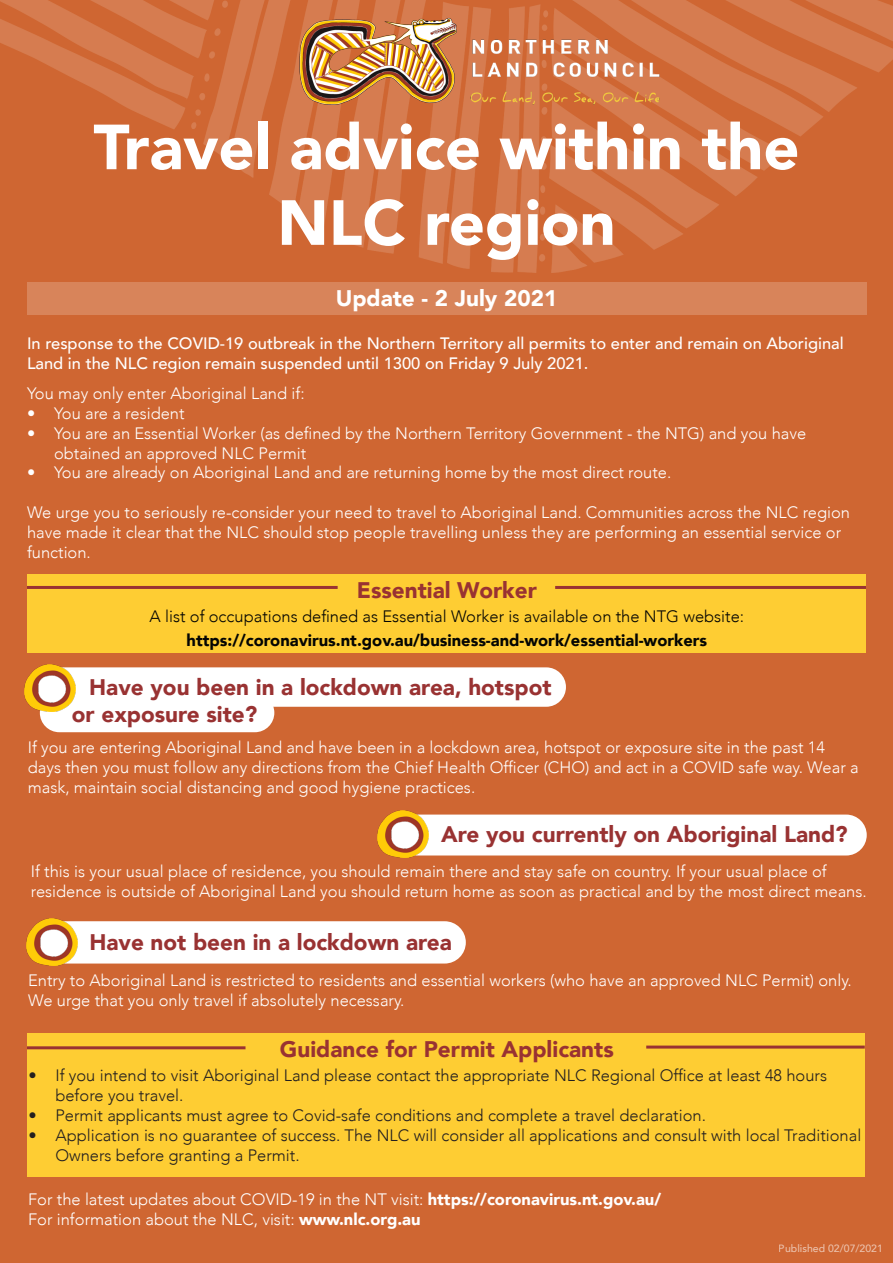
<style>
.page{position:relative;width:893px;height:1263px;background:#cf6632}
.page>*{position:absolute;margin:0;border:0;box-sizing:border-box;transform-origin:0 0}
.t1{font:900 63px "Avenir";color:#fff}
.t2{font:900 22.5px "Avenir";color:#993232}
.t3{font:900 22.5px "Avenir";color:#fff}
.t4{font:300 16.5px/19.8px "Avenir";color:#fff}
.t5{font:300 16.5px/19.8px "Avenir";color:#231f20}
.t6{font:500 16.5px/19.8px "Avenir";color:#fff}
.t7{font:300 16.5px "Avenir";color:#040503}
.t8{font:900 16.5px "Avenir";color:#040503}
.t9{font:500 10.5px "Avenir";color:#fff}
.s1{font-weight:900}
</style>
<div class="page">
<div style="left:27px;top:282px;width:840px;height:33px;background:#d8845a"></div>
<img style="left:0;top:0;width:893px;height:272px">
<img style="left:294px;top:8px;width:377px;height:106px">
<div style="left:32px;top:667px;width:534px;height:40px;background:#fff;border-radius:20px"></div>
<div style="left:40px;top:693px;width:234px;height:39px;background:#fff;border-radius:19px"></div>
<img style="left:25px;top:664px;width:51px;height:47px">
<div style="left:390px;top:814px;width:477px;height:41px;background:#fff;border-radius:20px"></div>
<img style="left:378px;top:811px;width:51px;height:46px">
<div style="left:38px;top:921px;width:428px;height:42px;background:#fff;border-radius:21px"></div>
<img style="left:26px;top:918px;width:51px;height:47px">
<div style="left:27px;top:574px;width:838px;height:78px;background:#fecd33"></div>
<div style="left:28px;top:1033px;width:837px;height:143px;background:#fecd33"></div>
<hr style="left:27px;top:1046px;width:218px;height:3px;background:#993232">
<hr style="left:646px;top:1045px;width:219px;height:3px;background:#993232">
<hr style="left:555px;top:586px;width:311px;height:3px;background:#993232">
<hr style="left:27px;top:586px;width:311px;height:3px;background:#993232">
<p class="t1" style="left:93px;top:93px;width:707px">Travel advice within the</p>
<p class="t1" style="left:277px;top:169px;width:340px">NLC region</p>
<p class="t3" style="left:336px;top:279px;width:223px">Update - 2 July 2021</p>
<p class="t6" style="left:27px;top:333px;width:818px">In response to the COVID-19 outbreak in the Northern Territory all permits to enter and remain on Aboriginal<br>Land in the NLC region remain suspended until 1300 on Friday 9 July 2021.</p>
<p class="t4" style="left:27px;top:384px;width:279px">You may only enter Aboriginal Land if:</p>
<p class="t4" style="left:27px;top:403px;width:159px">• You are a resident</p>
<p class="t4" style="left:54px;top:423px;width:754px;text-indent:-27px">• You are an Essential Worker (as defined by the Northern Territory Government - the NTG) and you have obtained an approved NLC Permit</p>
<p class="t4" style="left:27px;top:463px;width:646px">• You are already on Aboriginal Land and are returning home by the most direct route.</p>
<p class="t4" style="left:27px;top:502px;width:825px">We urge you to seriously re-consider your need to travel to Aboriginal Land. Communities across the NLC region have made it clear that the NLC should stop people travelling unless they are performing an essential service or function.</p>
<p class="t2" style="left:357px;top:570px;width:181px">Essential Worker</p>
<p class="t7" style="left:150px;top:606px;width:596px">A list of occupations defined as Essential Worker is available on the NTG website:</p>
<p class="t8" style="left:187px;top:626px;width:522px">https://coronavirus.nt.gov.au/business-and-work/essential-workers</p>
<p class="t2" style="left:89px;top:667px;width:464px">Have you been in a lockdown area, hotspot</p>
<p class="t2" style="left:72px;top:694px;width:187px">or exposure site?</p>
<p class="t4" style="left:28px;top:738px;width:832px">If you are entering Aboriginal Land and have been in a lockdown area, hotspot or exposure site in the past 14 days then you must follow any directions from the Chief Health Officer (CHO) and act in a COVID safe way. Wear a mask, maintain social distancing and good hygiene practices.</p>
<p class="t2" style="left:441px;top:814px;width:408px">Are you currently on Aboriginal Land?</p>
<p class="t4" style="left:31px;top:861px;width:837px">If this is your usual place of residence, you should remain there and stay safe on country. If your usual place of residence is outside of Aboriginal Land you should return home as soon as practical and by the most direct means.</p>
<p class="t2" style="left:89px;top:923px;width:364px">Have not been in a lockdown area</p>
<p class="t4" style="left:28px;top:970px;width:825px">Entry to Aboriginal Land is restricted to residents and essential workers (who have an approved NLC Permit) only.<br>We urge that you only travel if absolutely necessary.</p>
<p class="t2" style="left:280px;top:1030px;width:335px">Guidance for Permit Applicants</p>
<p class="t5" style="left:55px;top:1066px;width:773px;text-indent:-27px">• If you intend to visit Aboriginal Land please contact the appropriate NLC Regional Office at least 48 hours before you travel.</p>
<p class="t5" style="left:28px;top:1105px;width:679px">• Permit applicants must agree to Covid-safe conditions and complete a travel declaration.</p>
<p class="t5" style="left:55px;top:1125px;width:807px;text-indent:-27px">• Application is no guarantee of success. The NLC will consider all applications and consult with local Traditional<br>Owners before granting a Permit.</p>
<p class="t4" style="left:28px;top:1189px;width:635px">For the latest updates about COVID-19 in the NT visit: <span class="s1">https://coronavirus.nt.gov.au/<br></span>For information about the NLC, visit: <span class="s1">www.nlc.org.au</span></p>
<p class="t9" style="left:779px;top:1239px;width:106px">Published 02/07/2021</p>
</div>
